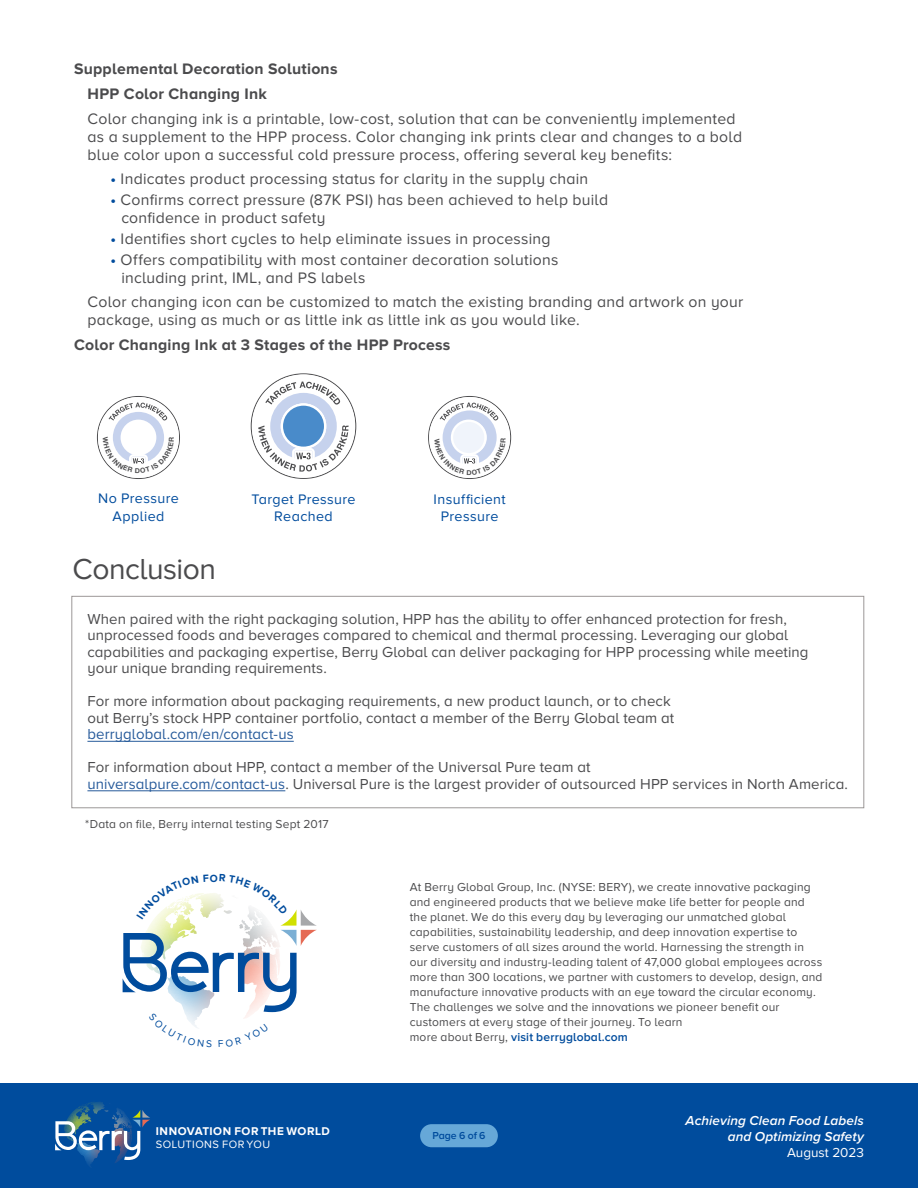
<style>
.page{position:relative;width:918px;height:1188px;background:#fff}
.page>*{position:absolute;margin:0;border:0;box-sizing:border-box;transform-origin:0 0}
.t1{font:30px "Proxima Nova A";letter-spacing:-.015em;color:#4b4b4d}
.t2{font:15.75px/18px "Proxima Nova A";letter-spacing:.015em;color:#4b4b4d}
.t3{font:700 15.75px/24.8px "Proxima Nova A";letter-spacing:.015em;color:#4b4b4d}
.t4{font:15px/16.5px "Proxima Nova A";letter-spacing:.005em;color:#4b4b4d}
.t5{font:15px "Proxima Nova A";letter-spacing:.005em;color:#275b9b}
.t6{font:14.25px/17.1px "Proxima Nova A";letter-spacing:.025em;color:#004c9d;text-align:center}
.t7{font:italic 600 13.5px/16.2px "Proxima Nova";letter-spacing:.01em;color:#fff;text-align:right}
.t8{font:13.5px "Proxima Nova A";color:#fff}
.t9{font:12px/15px "Proxima Nova A";letter-spacing:.015em;color:#4b4b4d}
.t10{font:700 11.7px "Proxima Nova A";letter-spacing:.045em;color:#fff}
.t11{font:11.1px "Proxima Nova A";letter-spacing:.04em;color:#fff}
.t12{font:700 10.8px "Proxima Nova A";color:#004c9d}
.t13{font:600 10.5px "Proxima Nova A";letter-spacing:-.005em;color:#004c9d}
.s1{font-weight:600;color:#004c9d}
.s2{color:#275b9b}
</style>
<div class="page">
<div style="left:0;top:1083px;width:918px;height:105px;background:#004c9d"></div>
<div style="left:420px;top:1124px;width:78px;height:23px;background:#66a8d8;border-radius:12px"></div>
<svg style="left:55px;top:1102px;width:95px;height:58px"></svg>
<svg style="left:252px;top:375px;width:103px;height:103px"></svg>
<hr style="left:87px;top:741px;width:207px;height:1px;background:#275b9b">
<hr style="left:87px;top:791px;width:198px;height:1px;background:#275b9b">
<div style="left:72px;top:596px;width:792px;height:212px;border:1px solid #9c9897"></div>
<svg style="left:98px;top:397px;width:81px;height:81px"></svg>
<svg style="left:429px;top:397px;width:81px;height:81px"></svg>
<svg style="left:123px;top:893px;width:194px;height:135px"></svg>
<h2 class="t3" style="left:88px;top:56px;width:251px;text-indent:-14px">Supplemental Decoration Solutions<br>HPP Color Changing Ink</h2>
<p class="t2" style="left:88px;top:109px;width:656px">Color changing ink is a printable, low-cost, solution that can be conveniently implemented as a supplement to the HPP process. Color changing ink prints clear and changes to a bold blue color upon a successful cold pressure process, offering several key benefits:</p>
<h2 class="t2" style="left:111px;top:170px;width:479px"><span class="s1">•</span> Indicates product processing status for clarity in the supply chain</h2>
<h2 class="t2" style="left:121px;top:191px;width:488px;text-indent:-11px"><span class="s1">•</span> Confirms correct pressure (87K PSI) has been achieved to help build confidence in product safety</h2>
<h2 class="t2" style="left:111px;top:229px;width:441px"><span class="s1">•</span> Identifies short cycles to help eliminate issues in processing</h2>
<h2 class="t2" style="left:121px;top:250px;width:439px;text-indent:-11px"><span class="s1">•</span> Offers compatibility with most container decoration solutions including print, IML, and PS labels</h2>
<h2 class="t2" style="left:88px;top:293px;width:657px">Color changing icon can be customized to match the existing branding and artwork on your package, using as much or as little ink as little ink as you would like.</h2>
<h2 class="t3" style="left:74px;top:332px;width:378px">Color Changing Ink at 3 Stages of the HPP Process</h2>
<p class="t6" style="left:98px;top:490px;width:82px">No Pressure<br>Applied</p>
<p class="t6" style="left:251px;top:491px;width:106px">Target Pressure<br>Reached</p>
<p class="t6" style="left:434px;top:490px;width:74px">Insufficient<br>Pressure</p>
<h1 class="t1" style="left:72px;top:552px;width:145px">Conclusion</h1>
<p class="t4" style="left:87px;top:611px;width:723px">When paired with the right packaging solution, HPP has the ability to offer enhanced protection for fresh, unprocessed foods and beverages compared to chemical and thermal processing. Leveraging our global capabilities and packaging expertise, Berry Global can deliver packaging for HPP processing while meeting your unique branding requirements.</p>
<p class="t4" style="left:87px;top:693px;width:588px">For more information about packaging requirements, a new product launch, or to check out Berry’s stock HPP container portfolio, contact a member of the Berry Global team at</p>
<p class="t5" style="left:87px;top:726px;width:208px">berryglobal.com/en/contact-us</p>
<p class="t4" style="left:87px;top:759px;width:762px">For information about HPP, contact a member of the Universal Pure team at<br><span class="s2">universalpure.com/contact-us</span>. Universal Pure is the largest provider of outsourced HPP services in North America.</p>
<p class="t9" style="left:85px;top:816px;width:245px">*Data on file, Berry internal testing Sept 2017</p>
<p class="t12" style="left:210px;top:872px;width:9px">O</p>
<p class="t10" style="left:156px;top:1125px;width:175px">INNOVATION FOR THE WORLD</p>
<p class="t11" style="left:156px;top:1139px;width:116px">SOLUTIONS FOR YOU</p>
<p class="t9" style="left:410px;top:879px;width:414px">At Berry Global Group, Inc. (NYSE: BERY), we create innovative packaging and engineered products that we believe make life better for people and the planet. We do this every day by leveraging our unmatched global capabilities, sustainability leadership, and deep innovation expertise to serve customers of all sizes around the world. Harnessing the strength in our diversity and industry-leading talent of 47,000 global employees across more than 300 locations, we partner with customers to develop, design, and manufacture innovative products with an eye toward the circular economy.<br>The challenges we solve and the innovations we pioneer benefit our customers at every stage of their journey. To learn<br>more about Berry, <span class="s1">visit berryglobal.com</span></p>
<p class="t13" style="left:432px;top:1130px;width:55px">Page 6 of 6</p>
<p class="t7" style="left:686px;top:1112px;width:180px">Achieving Clean Food Labels and Optimizing Safety</p>
<p class="t8" style="left:787px;top:1145px;width:78px">August 2023</p>
</div>
